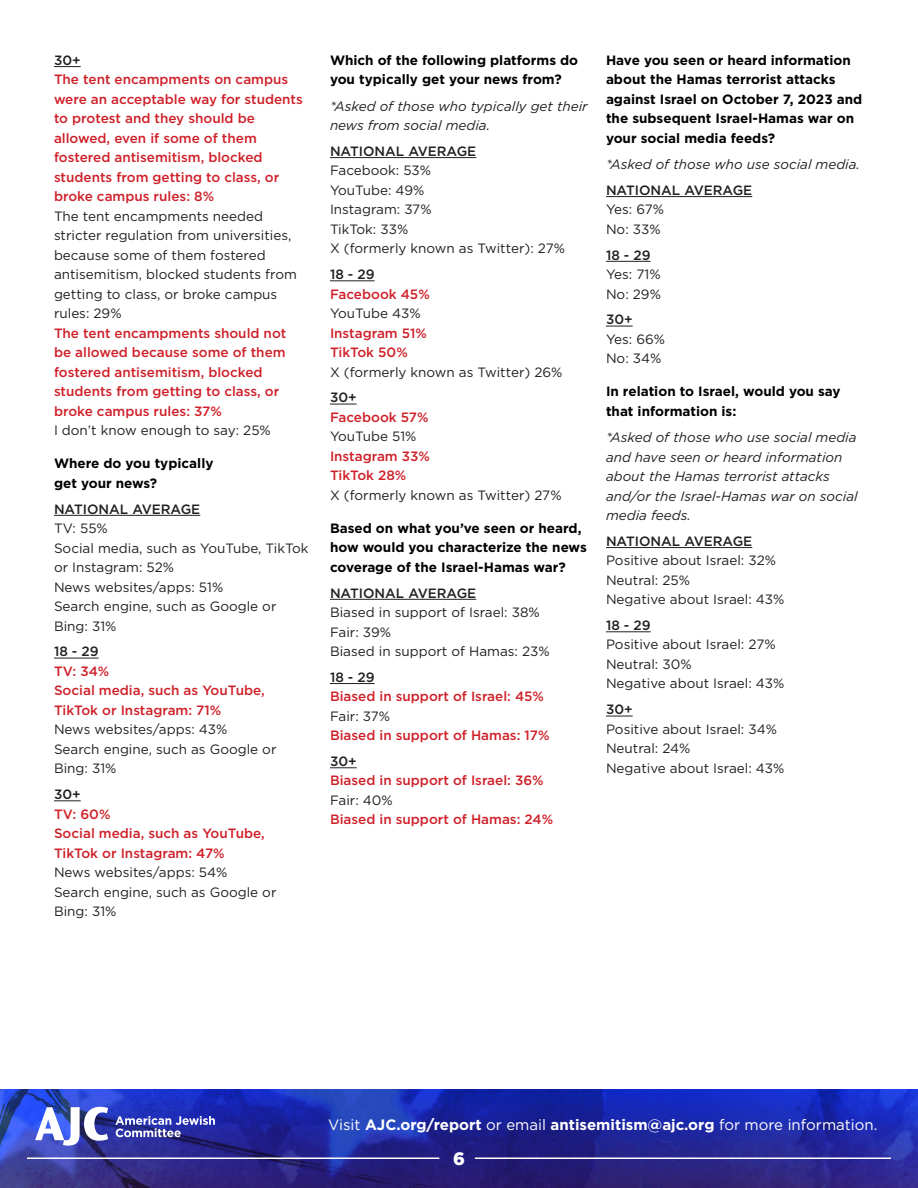
<style>
.page{position:relative;width:918px;height:1188px;background:#fff}
.page>*{position:absolute;margin:0;border:0;box-sizing:border-box;transform-origin:0 0}
.t1{font:900 18px "Gotham";color:#fff}
.t2{font:700 15px "Gotham";color:#fff}
.Body_Answers{font:13.5px/19.5px "Gotham";color:#231f20}
.Body_Answers-2{font:500 13.5px/19.5px "Gotham";color:#cf2029}
.Question{font:700 13.5px/19.5px "Gotham";color:#000}
.Body_Answers-3{font:italic 13.5px/19.5px "Gotham";color:#231f20}
.Header_within_Q{font:500 13.5px "Gotham";color:#231f20}
.s1{font-weight:400}
</style>
<div class="page">
<img style="left:0;top:1090px;width:918px;height:98px">
<svg style="left:115px;top:1116px;width:100px;height:21px;background:#6167bc"></svg>
<svg style="left:35px;top:1107px;width:73px;height:39px"></svg>
<hr style="left:27px;top:1157px;width:412px;height:2px;background:#fff">
<hr style="left:475px;top:1157px;width:416px;height:2px;background:#fff">
<svg style="left:54px;top:66px;width:27px;height:1px"></svg>
<hr style="left:54px;top:515px;width:146px;height:1px;background:#231f20">
<hr style="left:54px;top:658px;width:45px;height:1px;background:#231f20">
<svg style="left:54px;top:801px;width:27px;height:1px"></svg>
<hr style="left:330px;top:157px;width:146px;height:1px;background:#231f20">
<hr style="left:330px;top:281px;width:45px;height:1px;background:#231f20">
<svg style="left:330px;top:404px;width:27px;height:1px"></svg>
<hr style="left:330px;top:599px;width:146px;height:1px;background:#231f20">
<hr style="left:330px;top:683px;width:45px;height:1px;background:#231f20">
<svg style="left:330px;top:768px;width:27px;height:1px"></svg>
<hr style="left:606px;top:196px;width:146px;height:1px;background:#231f20">
<hr style="left:606px;top:261px;width:45px;height:1px;background:#231f20">
<svg style="left:606px;top:326px;width:27px;height:1px"></svg>
<hr style="left:606px;top:547px;width:146px;height:1px;background:#231f20">
<hr style="left:606px;top:632px;width:45px;height:1px;background:#231f20">
<svg style="left:606px;top:716px;width:27px;height:1px"></svg>
<p class="Header_within_Q" style="left:54px;top:51px;width:28px">30+</p>
<p class="Body_Answers-2" style="left:54px;top:70px;width:250px">The tent encampments on campus were an acceptable way for students to protest and they should be allowed, even if some of them fostered antisemitism, blocked students from getting to class, or broke campus rules: 8%</p>
<p class="Body_Answers" style="left:54px;top:206px;width:244px">The tent encampments needed stricter regulation from universities, because some of them fostered antisemitism, blocked students from getting to class, or broke campus rules: 29%</p>
<p class="Body_Answers-2" style="left:54px;top:323px;width:234px">The tent encampments should not be allowed because some of them fostered antisemitism, blocked students from getting to class, or broke campus rules: 37%</p>
<p class="Body_Answers" style="left:54px;top:420px;width:218px">I don’t know enough to say: 25%</p>
<p class="Question" style="left:54px;top:454px;width:161px">Where do you typically get your news?</p>
<p class="Header_within_Q" style="left:54px;top:500px;width:148px">NATIONAL AVERAGE</p>
<p class="Body_Answers" style="left:54px;top:518px;width:55px">TV: 55%</p>
<p class="Body_Answers" style="left:54px;top:538px;width:256px">Social media, such as YouTube, TikTok or Instagram: 52%</p>
<p class="Body_Answers" style="left:54px;top:577px;width:171px">News websites/apps: 51%</p>
<p class="Body_Answers" style="left:54px;top:596px;width:224px">Search engine, such as Google or<br>Bing: 31%</p>
<p class="Header_within_Q" style="left:54px;top:643px;width:46px">18 - 29</p>
<p class="Body_Answers-2" style="left:54px;top:661px;width:57px">TV: 34%</p>
<p class="Body_Answers-2" style="left:54px;top:681px;width:212px">Social media, such as YouTube,<br>TikTok or Instagram: 71%</p>
<p class="Body_Answers" style="left:54px;top:719px;width:175px">News websites/apps: 43%</p>
<p class="Body_Answers" style="left:54px;top:739px;width:224px">Search engine, such as Google or<br>Bing: 31%</p>
<p class="Header_within_Q" style="left:54px;top:785px;width:28px">30+</p>
<p class="Body_Answers-2" style="left:54px;top:804px;width:58px">TV: 60%</p>
<p class="Body_Answers-2" style="left:54px;top:823px;width:212px">Social media, such as YouTube,<br>TikTok or Instagram: 47%</p>
<p class="Body_Answers" style="left:54px;top:862px;width:175px">News websites/apps: 54%</p>
<p class="Body_Answers" style="left:54px;top:882px;width:224px">Search engine, such as Google or<br>Bing: 31%</p>
<p class="Question" style="left:330px;top:50px;width:250px">Which of the following platforms do you typically get your news from?</p>
<p class="Body_Answers-3" style="left:330px;top:96px;width:259px">*Asked of those who typically get their news from social media.</p>
<p class="Header_within_Q" style="left:330px;top:142px;width:148px">NATIONAL AVERAGE</p>
<p class="Body_Answers" style="left:330px;top:160px;width:103px">Facebook: 53%</p>
<p class="Body_Answers" style="left:330px;top:180px;width:96px">YouTube: 49%</p>
<p class="Body_Answers" style="left:330px;top:199px;width:103px">Instagram: 37%</p>
<p class="Body_Answers" style="left:330px;top:219px;width:80px">TikTok: 33%</p>
<p class="Body_Answers" style="left:330px;top:238px;width:237px">X (formerly known as Twitter): 27%</p>
<p class="Header_within_Q" style="left:330px;top:265px;width:46px">18 - 29</p>
<p class="Body_Answers-2" style="left:330px;top:284px;width:101px">Facebook 45%</p>
<p class="Body_Answers" style="left:330px;top:303px;width:92px">YouTube 43%</p>
<p class="Body_Answers-2" style="left:330px;top:323px;width:99px">Instagram 51%</p>
<p class="Body_Answers-2" style="left:330px;top:342px;width:79px">TikTok 50%</p>
<p class="Body_Answers" style="left:330px;top:362px;width:234px">X (formerly known as Twitter) 26%</p>
<p class="Header_within_Q" style="left:330px;top:389px;width:28px">30+</p>
<p class="Body_Answers-2" style="left:330px;top:407px;width:100px">Facebook 57%</p>
<p class="Body_Answers" style="left:330px;top:426px;width:88px">YouTube 51%</p>
<p class="Body_Answers-2" style="left:330px;top:446px;width:101px">Instagram 33%</p>
<p class="Body_Answers-2" style="left:330px;top:466px;width:78px">TikTok 28%</p>
<p class="Body_Answers" style="left:330px;top:485px;width:233px">X (formerly known as Twitter) 27%</p>
<p class="Question" style="left:330px;top:518px;width:258px">Based on what you’ve seen or heard, how would you characterize the news coverage of the Israel-Hamas war?</p>
<p class="Header_within_Q" style="left:330px;top:584px;width:148px">NATIONAL AVERAGE</p>
<p class="Body_Answers" style="left:330px;top:602px;width:211px">Biased in support of Israel: 38%</p>
<p class="Body_Answers" style="left:330px;top:622px;width:63px">Fair: 39%</p>
<p class="Body_Answers" style="left:330px;top:641px;width:221px">Biased in support of Hamas: 23%</p>
<p class="Header_within_Q" style="left:330px;top:668px;width:46px">18 - 29</p>
<p class="Body_Answers-2" style="left:330px;top:687px;width:216px">Biased in support of Israel: 45%</p>
<p class="Body_Answers" style="left:330px;top:706px;width:62px">Fair: 37%</p>
<p class="Body_Answers-2" style="left:330px;top:726px;width:221px">Biased in support of Hamas: 17%</p>
<p class="Header_within_Q" style="left:330px;top:752px;width:28px">30+</p>
<p class="Body_Answers-2" style="left:330px;top:771px;width:215px">Biased in support of Israel: 36%</p>
<p class="Body_Answers" style="left:330px;top:790px;width:64px">Fair: 40%</p>
<p class="Body_Answers-2" style="left:330px;top:810px;width:225px">Biased in support of Hamas: 24%</p>
<p class="Question" style="left:606px;top:50px;width:258px">Have you seen or heard information about the Hamas terrorist attacks against Israel on October 7, 2023 and the subsequent Israel-Hamas war on your social media feeds?</p>
<p class="Body_Answers-3" style="left:606px;top:154px;width:256px">*Asked of those who use social media.</p>
<p class="Header_within_Q" style="left:606px;top:181px;width:148px">NATIONAL AVERAGE</p>
<p class="Body_Answers" style="left:606px;top:199px;width:60px">Yes: 67%</p>
<p class="Body_Answers" style="left:606px;top:219px;width:56px">No: 33%</p>
<p class="Header_within_Q" style="left:606px;top:246px;width:46px">18 - 29</p>
<p class="Body_Answers" style="left:606px;top:264px;width:56px">Yes: 71%</p>
<p class="Body_Answers" style="left:606px;top:284px;width:56px">No: 29%</p>
<p class="Header_within_Q" style="left:606px;top:311px;width:28px">30+</p>
<p class="Body_Answers" style="left:606px;top:329px;width:61px">Yes: 66%</p>
<p class="Body_Answers" style="left:606px;top:348px;width:57px">No: 34%</p>
<p class="Question" style="left:606px;top:382px;width:236px">In relation to Israel, would you say that information is:</p>
<p class="Body_Answers-3" style="left:606px;top:427px;width:253px">*Asked of those who use social media and have seen or heard information about the Hamas terrorist attacks and/or the Israel-Hamas war on social media feeds.</p>
<p class="Header_within_Q" style="left:606px;top:532px;width:148px">NATIONAL AVERAGE</p>
<p class="Body_Answers" style="left:606px;top:550px;width:172px">Positive about Israel: 32%</p>
<p class="Body_Answers" style="left:606px;top:570px;width:86px">Neutral: 25%</p>
<p class="Body_Answers" style="left:606px;top:589px;width:180px">Negative about Israel: 43%</p>
<p class="Header_within_Q" style="left:606px;top:616px;width:46px">18 - 29</p>
<p class="Body_Answers" style="left:606px;top:635px;width:171px">Positive about Israel: 27%</p>
<p class="Body_Answers" style="left:606px;top:654px;width:87px">Neutral: 30%</p>
<p class="Body_Answers" style="left:606px;top:674px;width:180px">Negative about Israel: 43%</p>
<p class="Header_within_Q" style="left:606px;top:701px;width:28px">30+</p>
<p class="Body_Answers" style="left:606px;top:719px;width:173px">Positive about Israel: 34%</p>
<p class="Body_Answers" style="left:606px;top:738px;width:86px">Neutral: 24%</p>
<p class="Body_Answers" style="left:606px;top:758px;width:180px">Negative about Israel: 43%</p>
<p class="t2" style="left:328px;top:1115px;width:551px"><span class="s1">Visit</span> AJC.org/report <span class="s1">or email</span> antisemitism@ajc.org <span class="s1">for more information.</span></p>
<h1 class="t1" style="left:453px;top:1146px;width:13px">6</h1>
</div>
